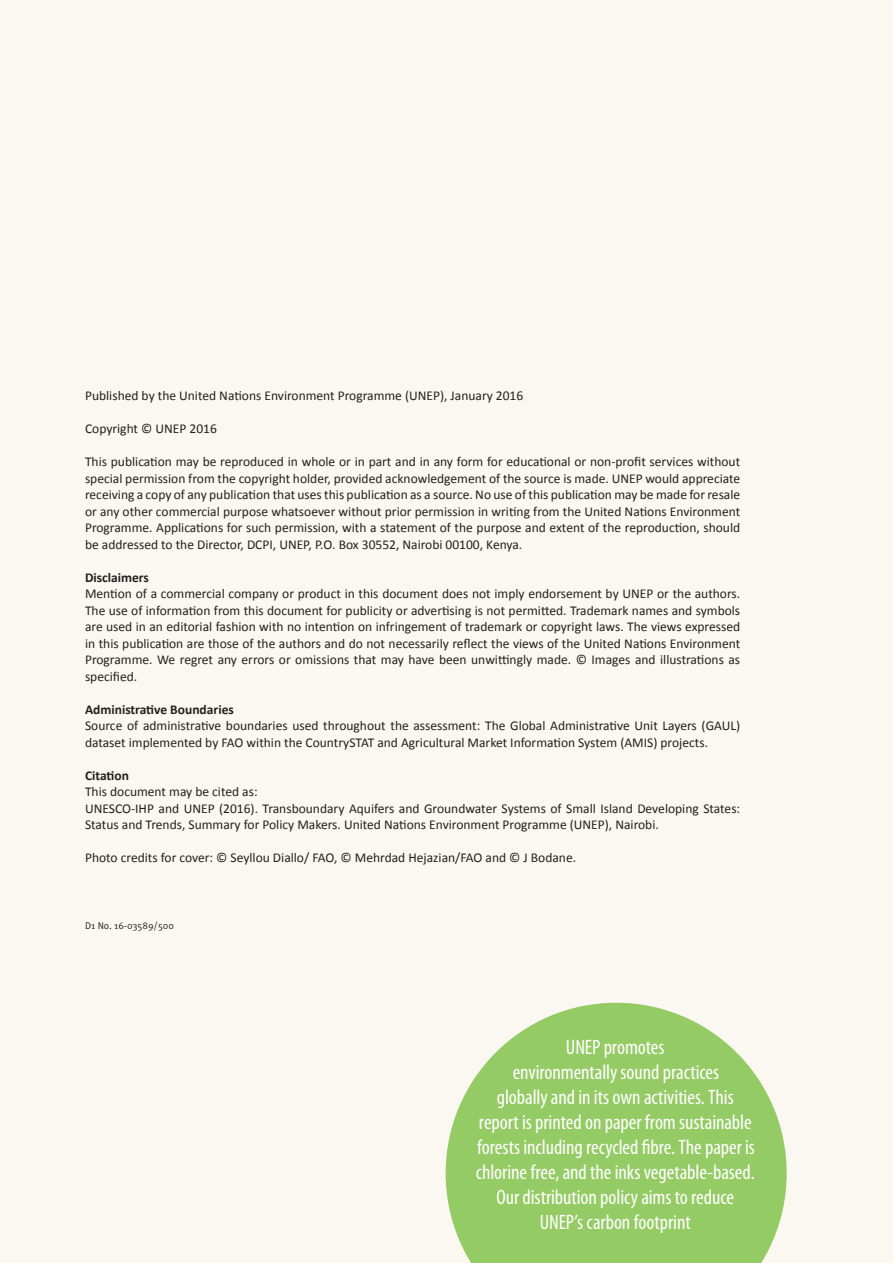
<style>
.page{position:relative;width:893px;height:1263px;background:#fbf8f1}
.page>*{position:absolute;margin:0;border:0;box-sizing:border-box;transform-origin:0 0}
.t1{font:condensed 21px/25px "Myriad Pro";letter-spacing:-.005em;color:#fff;text-align:center}
.t2{font:13.5px/16.5px "Calibri";color:#231f20;text-align:justify}
.t3{font:700 13.5px "Calibri";color:#231f20}
.t4{font:9.75px "Meta Pro";color:#231f20}
</style>
<div class="page">
<svg style="left:446px;top:1003px;width:341px;height:260px;fill:#94cb64"></svg>
<hr style="left:892px;top:197px;width:1px;height:110px;background:#f4ebd7">
<p class="t2" style="left:85px;top:388px;width:440px">Published by the United Nations Environment Programme (UNEP), January 2016</p>
<p class="t2" style="left:85px;top:421px;width:133px">Copyright © UNEP 2016</p>
<p class="t2" style="left:85px;top:454px;width:657px">This publication may be reproduced in whole or in part and in any form for educational or non-profit services without special permission from the copyright holder, provided acknowledgement of the source is made. UNEP would appreciate receiving a copy of any publication that uses this publication as a source. No use of this publication may be made for resale or any other commercial purpose whatsoever without prior permission in writing from the United Nations Environment Programme. Applications for such permission, with a statement of the purpose and extent of the reproduction, should be addressed to the Director, DCPI, UNEP, P.O. Box 30552, Nairobi 00100, Kenya.</p>
<p class="t3" style="left:85px;top:569px;width:65px">Disclaimers</p>
<p class="t2" style="left:85px;top:586px;width:657px">Mention of a commercial company or product in this document does not imply endorsement by UNEP or the authors.<br>The use of information from this document for publicity or advertising is not permitted. Trademark names and symbols are used in an editorial fashion with no intention on infringement of trademark or copyright laws. The views expressed in this publication are those of the authors and do not necessarily reflect the views of the United Nations Environment Programme. We regret any errors or omissions that may have been unwittingly made. © Images and illustrations as specified.</p>
<p class="t3" style="left:85px;top:701px;width:150px">Administrative Boundaries</p>
<p class="t2" style="left:85px;top:717px;width:657px">Source of administrative boundaries used throughout the assessment: The Global Administrative Unit Layers (GAUL) dataset implemented by FAO within the CountrySTAT and Agricultural Market Information System (AMIS) projects.</p>
<p class="t3" style="left:85px;top:767px;width:45px">Citation</p>
<p class="t2" style="left:85px;top:783px;width:657px;text-align:left">This document may be cited as:<br>UNESCO-IHP and UNEP (2016). Transboundary Aquifers and Groundwater Systems of Small Island Developing States:<br>Status and Trends, Summary for Policy Makers. United Nations Environment Programme (UNEP), Nairobi.</p>
<p class="t2" style="left:85px;top:849px;width:493px">Photo credits for cover: © Seyllou Diallo/ FAO, © Mehrdad Hejazian/FAO and © J Bodane.</p>
<p class="t4" style="left:85px;top:919px;width:91px">D1 No. 16-03589/500</p>
<p class="t1" style="left:476px;top:1034px;width:281px">UNEP promotes<br>environmentally sound practices<br>globally and in its own activities. This report is printed on paper from sustainable forests including recycled fibre. The paper is chlorine free, and the inks vegetable-based.<br>Our distribution policy aims to reduce UNEP’s carbon footprint</p>
</div>
